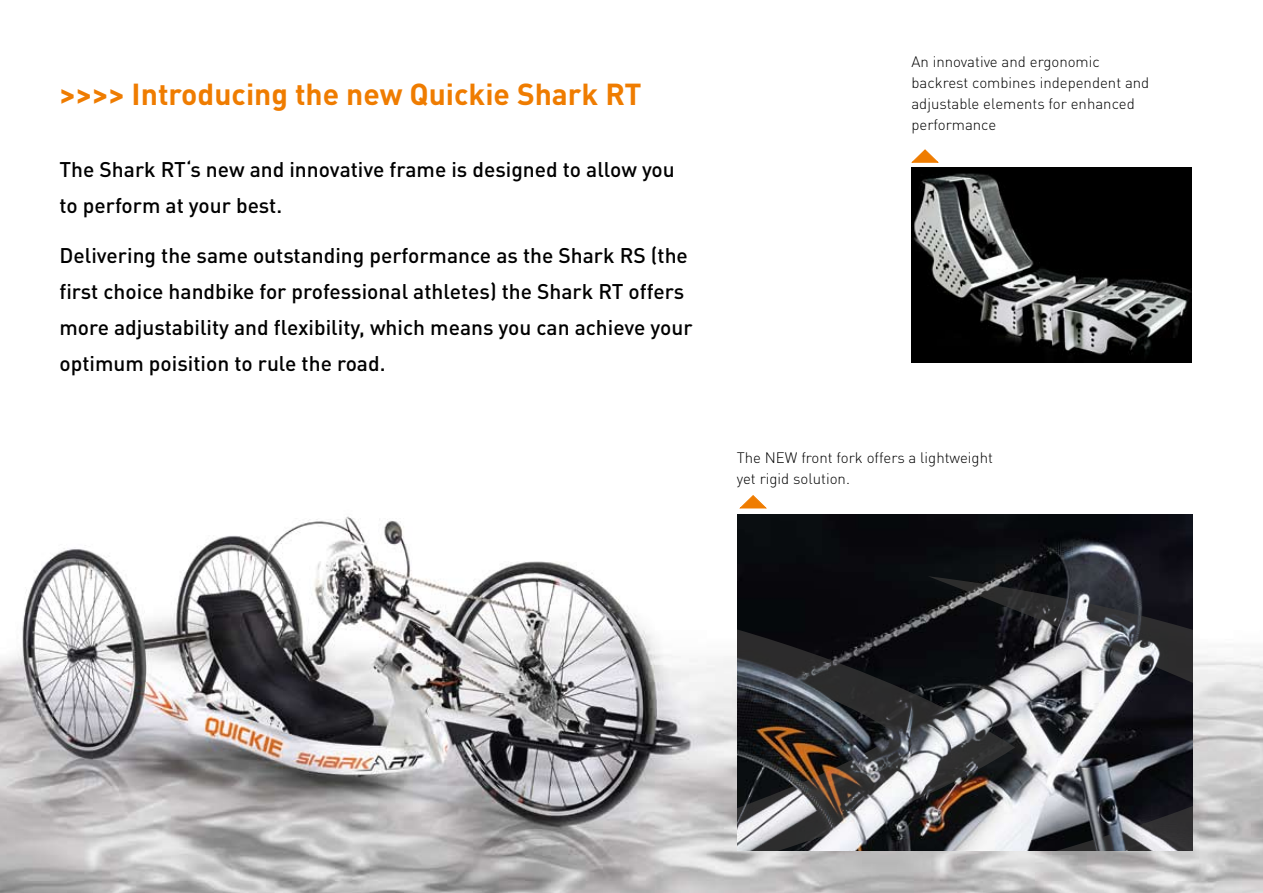
<style>
.page{position:relative;width:1263px;height:893px;background:#fff}
.page>*{position:absolute;margin:0;border:0;box-sizing:border-box;transform-origin:0 0}
.t1{font:700 30px "DINOT";color:#ef7c00}
.t2{font:500 21px/36px "DINOT";color:#000}
.t3{font:300 15px/21px "DINOT";color:#000}
.s1{font-family:"Myriad Pro";font-weight:400;font-size:18px;color:#fff}
</style>
<div class="page">
<img style="left:35px;top:514px;width:1158px;height:62px">
<img style="left:738px;top:514px;width:454px;height:62px">
<svg style="left:1015px;top:576px;width:248px;height:317px"></svg>
<svg style="left:0;top:576px;width:1015px;height:317px;background:#969495"></svg>
<img style="left:912px;top:167px;width:280px;height:195px">
<svg style="left:911px;top:149px;width:28px;height:14px"></svg>
<svg style="left:739px;top:495px;width:28px;height:14px"></svg>
<h1 class="t1" style="left:60px;top:75px;width:584px">&gt;&gt;&gt;&gt; Introducing the new Quickie Shark RT</h1>
<p class="t2" style="left:60px;top:151px;width:617px">The Shark RT‘s new and innovative frame is designed to allow you to perform at your best.</p>
<p class="t2" style="left:60px;top:237px;width:635px">Delivering the same outstanding performance as the Shark RS (the first choice handbike for professional athletes) the Shark RT offers more adjustability and flexibility, which means you can achieve your optimum poisition to rule the road.</p>
<p class="t3" style="left:911px;top:51px;width:239px">An innovative and ergonomic backrest combines independent and adjustable elements for enhanced performance<span class="s1">.</span></p>
<p class="t3" style="left:737px;top:447px;width:258px">The NEW front fork offers a lightweight yet rigid solution.</p>
</div>
